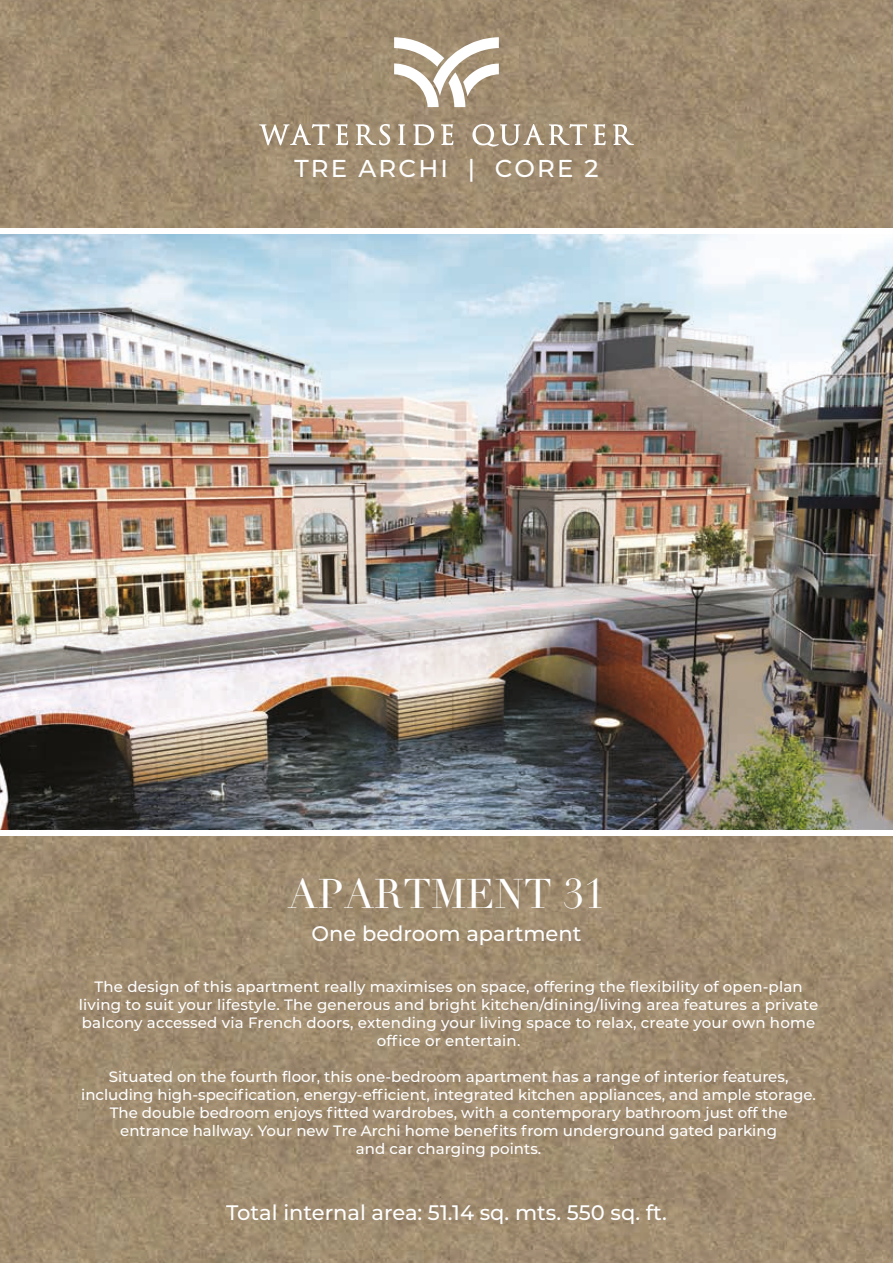
<style>
.page{position:relative;width:893px;height:1263px;background:#fff}
.page>*{position:absolute;margin:0;border:0;box-sizing:border-box;transform-origin:0 0}
.t1{font:40.5px "Didot";color:#fff}
.t2{font:500 24.45px "Montserrat";letter-spacing:.09em;color:#fff}
.t3{font:500 21px "Montserrat";color:#fff}
.t4{font:500 15px/18px "Montserrat";color:#fff;text-align:center}
</style>
<div class="page">
<img style="left:0;top:836px;width:893px;height:427px">
<img style="left:0;top:0;width:893px;height:227px">
<img style="left:0;top:234px;width:893px;height:595px">
<svg style="left:259px;top:37px;width:375px;height:110px;background:#aa9980"></svg>
<svg style="left:564px;top:878px;width:38px;height:30px"></svg>
<h2 class="t2" style="left:294px;top:151px;width:306px">TRE ARCHI | CORE 2</h2>
<h1 class="t1" style="left:288px;top:870px;width:265px">APARTMENT</h1>
<h3 class="t3" style="left:311px;top:919px;width:271px">One bedroom apartment</h3>
<p class="t4" style="left:79px;top:977px;width:741px">The design of this apartment really maximises on space, offering the flexibility of open-plan living to suit your lifestyle. The generous and bright kitchen/dining/living area features a private balcony accessed via French doors, extending your living space to relax, create your own home office or entertain.</p>
<p class="t4" style="left:81px;top:1067px;width:736px">Situated on the fourth floor, this one-bedroom apartment has a range of interior features, including high-specification, energy-efficient, integrated kitchen appliances, and ample storage.<br>The double bedroom enjoys fitted wardrobes, with a contemporary bathroom just off the entrance hallway. Your new Tre Archi home benefits from underground gated parking<br>and car charging points.</p>
<h3 class="t3" style="left:226px;top:1197px;width:442px">Total internal area: 51.14 sq. mts. 550 sq. ft.</h3>
</div>
